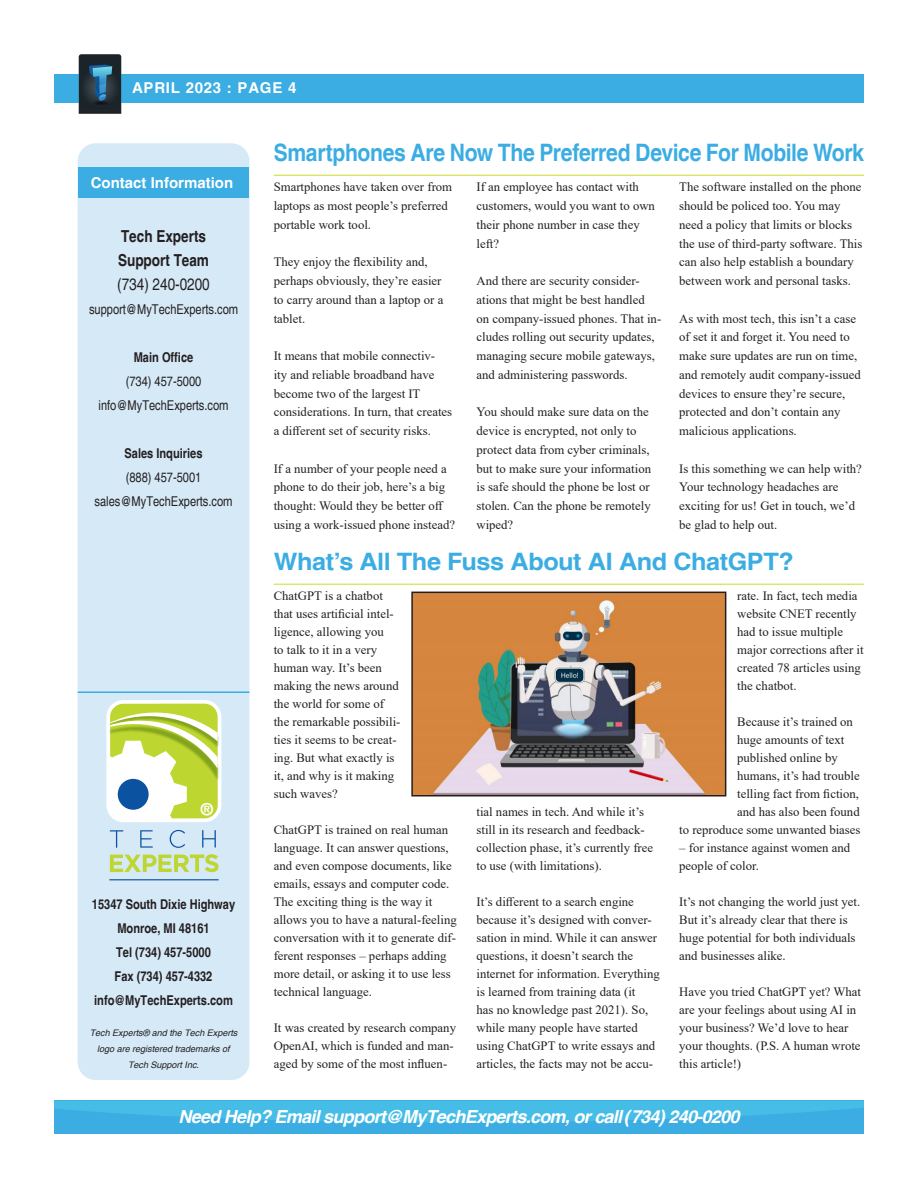
<style>
.page{position:relative;width:918px;height:1188px;background:#fff}
.page>*{position:absolute;margin:0;border:0;box-sizing:border-box;transform-origin:0 0}
.t1{font:700 24px "Helvetica";letter-spacing:-.015em;color:#3bade2;scale:.88 1}
.t2{font:700 24px "Helvetica";letter-spacing:-.015em;color:#3bade2;scale:1.05 1}
.t3{font:italic 700 18px "Helvetica";letter-spacing:-.04em;color:#fff}
.t4{font:700 condensed 16.5px/24px "Helvetica";color:#231f20}
.t5{font:700 16.5px "Helvetica";color:#fff}
.t6{font:700 15px "Helvetica";color:#fff}
.t7{font:700 15px "Helvetica";letter-spacing:.05em;color:#fff}
.t8{font:condensed 13.5px/24px "Helvetica";color:#231f20;text-align:center}
.t9{font:700 condensed 13.5px "Helvetica";color:#231f20}
.t10{font:12.75px/18px "Times New Roman";color:#231f20}
.t11{font:italic 9px/15.8px "Helvetica";color:#231f20;text-align:center}
.s1{font-weight:400}
.s2{font-weight:700}
</style>
<div class="page">
<div style="left:54px;top:1101px;width:810px;height:33px;background:#3bade2"></div>
<svg style="left:54px;top:1101px;width:810px;height:21px"></svg>
<div style="left:54px;top:75px;width:810px;height:28px;background:#3bade2"></div>
<svg style="left:78px;top:54px;width:44px;height:60px;background:#2a4351"></svg>
<div style="left:78px;top:143px;width:171px;height:937px;background:#d6e9f7;border-radius:18px"></div>
<img style="left:94px;top:691px;width:139px;height:141px">
<svg style="left:110px;top:854px;width:108px;height:18px"></svg>
<svg style="left:110px;top:830px;width:13px;height:18px"></svg>
<svg style="left:140px;top:830px;width:13px;height:18px"></svg>
<svg style="left:170px;top:830px;width:15px;height:18px"></svg>
<svg style="left:202px;top:830px;width:14px;height:18px"></svg>
<hr style="left:109px;top:879px;width:110px;height:1px;background:#0b52a1">
<svg style="left:110px;top:704px;width:108px;height:114px;background:#c8da89"></svg>
<div style="left:78px;top:167px;width:171px;height:30px;background:#3bade2"></div>
<hr style="left:78px;top:692px;width:171px;height:1px;background:#3bade2">
<hr style="left:274px;top:175px;width:590px;height:1px;background:#cadb2a">
<hr style="left:274px;top:584px;width:590px;height:1px;background:#cadb2a">
<img style="left:414px;top:595px;width:309px;height:198px">
<div style="left:411px;top:592px;width:315px;height:204px;border:2px solid #231f20"></div>
<p class="t7" style="left:132px;top:79px;width:166px">APRIL 2023 : PAGE 4</p>
<p class="t6" style="left:91px;top:173px;width:144px">Contact Information</p>
<p class="t4" style="left:117px;top:224px;width:94px">Tech Experts<br>Support Team <span class="s1">(734) 240-0200</span></p>
<p class="t8" style="left:89px;top:297px;width:151px">support@MyTechExperts.com</p>
<p class="t8" style="left:126px;top:345px;width:77px"><span class="s2">Main Office </span>(734) 457-5000</p>
<p class="t8" style="left:99px;top:393px;width:131px">info@MyTechExperts.com</p>
<p class="t9" style="left:124px;top:445px;width:80px">Sales Inquiries</p>
<p class="t8" style="left:126px;top:465px;width:77px">(888) 457-5001</p>
<p class="t8" style="left:95px;top:489px;width:139px">sales@MyTechExperts.com</p>
<p class="t5" style="left:201px;top:799px;width:14px">®</p>
<p class="t9" style="left:92px;top:896px;width:145px">15347 South Dixie Highway</p>
<p class="t9" style="left:117px;top:920px;width:94px">Monroe, MI 48161</p>
<p class="t9" style="left:116px;top:944px;width:96px">Tel (734) 457-5000</p>
<p class="t9" style="left:115px;top:968px;width:99px">Fax (734) 457-4332</p>
<p class="t9" style="left:94px;top:992px;width:140px">info@MyTechExperts.com</p>
<p class="t11" style="left:90px;top:1025px;width:149px">Tech Experts® and the Tech Experts logo are registered trademarks of<br>Tech Support Inc.</p>
<p class="t1" style="left:274px;top:138px;width:672px">Smartphones Are Now The Preferred Device For Mobile Work</p>
<p class="t10" style="left:274px;top:177px;width:180px;line-height:18.8px">Smartphones have taken over from laptops as most people’s preferred portable work tool.</p>
<p class="t10" style="left:274px;top:252px;width:171px;line-height:18.8px">They enjoy the flexibility and, perhaps obviously, they’re easier to carry around than a laptop or a tablet.</p>
<p class="t10" style="left:274px;top:346px;width:180px;line-height:18.8px">It means that mobile connectiv-<br>ity and reliable broadband have become two of the largest IT considerations. In turn, that creates a different set of security risks.</p>
<p class="t10" style="left:274px;top:459px;width:183px;line-height:18.8px">If a number of your people need a phone to do their job, here’s a big thought: Would they be better off using a work-issued phone instead?</p>
<p class="t10" style="left:679px;top:177px;width:185px;line-height:18.8px">The software installed on the phone should be policed too. You may need a policy that limits or blocks the use of third-party software. This can also help establish a boundary between work and personal tasks.</p>
<p class="t10" style="left:679px;top:309px;width:183px;line-height:18.8px">As with most tech, this isn’t a case of set it and forget it. You need to make sure updates are run on time, and remotely audit company-issued devices to ensure they’re secure, protected and don’t contain any malicious applications.</p>
<p class="t10" style="left:679px;top:459px;width:184px;line-height:18.8px">Is this something we can help with?<br>Your technology headaches are exciting for us! Get in touch, we’d be glad to help out.</p>
<p class="t2" style="left:274px;top:547px;width:497px">What’s All The Fuss About AI And ChatGPT?</p>
<p class="t10" style="left:274px;top:587px;width:128px">ChatGPT is a chatbot that uses artificial intel&shy;ligence, allowing you<br>to talk to it in a very human way. It’s been making the news around the world for some of the remarkable possibili&shy;ties it seems to be creat&shy;ing. But what exactly is it, and why is it making such waves?</p>
<p class="t10" style="left:274px;top:821px;width:185px">ChatGPT is trained on real human language. It can answer questions, and even compose documents, like emails, essays and computer code.<br>The exciting thing is the way it allows you to have a natural-feeling conversation with it to generate dif&shy;ferent responses – perhaps adding more detail, or asking it to use less technical language.</p>
<p class="t10" style="left:274px;top:1019px;width:184px">It was created by research company<br>OpenAI, which is funded and man&shy;aged by some of the most influen-</p>
<p class="t10" style="left:477px;top:177px;width:180px;line-height:18.8px">If an employee has contact with customers, would you want to own their phone number in case they left?</p>
<p class="t10" style="left:477px;top:271px;width:186px;line-height:18.8px">And there are security consider&shy;ations that might be best handled<br>on company-issued phones. That in&shy;cludes rolling out security updates, managing secure mobile gateways, and administering passwords.</p>
<p class="t10" style="left:477px;top:402px;width:176px;line-height:18.8px">You should make sure data on the device is encrypted, not only to protect data from cyber criminals, but to make sure your information is safe should the phone be lost or stolen. Can the phone be remotely wiped?</p>
<p class="t10" style="left:737px;top:587px;width:128px">rate. In fact, tech media website CNET recently had to issue multiple major corrections after it created 78 articles using the chatbot.</p>
<p class="t10" style="left:737px;top:713px;width:117px">Because it’s trained on</p>
<p class="t10" style="left:737px;top:731px;width:109px">huge amounts of text</p>
<p class="t10" style="left:737px;top:749px;width:102px">published online by</p>
<p class="t10" style="left:737px;top:767px;width:124px">humans, it’s had trouble</p>
<p class="t10" style="left:737px;top:785px;width:123px">telling fact from fiction,</p>
<p class="t10" style="left:737px;top:803px;width:124px">and has also been found</p>
<p class="t10" style="left:679px;top:821px;width:183px">to reproduce some unwanted biases</p>
<p class="t10" style="left:679px;top:839px;width:173px">– for instance against women and people of color.</p>
<p class="t10" style="left:679px;top:893px;width:182px">It’s not changing the world just yet.<br>But it’s already clear that there is huge potential for both individuals and businesses alike.</p>
<p class="t10" style="left:679px;top:983px;width:183px">Have you tried ChatGPT yet? What are your feelings about using AI in your business? We’d love to hear your thoughts. (P.S. A human wrote this article!)</p>
<p class="t10" style="left:477px;top:802px;width:178px">tial names in tech. And while it’s still in its research and feedback&shy;collection phase, it’s currently free to use (with limitations).</p>
<p class="t10" style="left:477px;top:892px;width:185px">It’s different to a search engine because it’s designed with conver&shy;sation in mind. While it can answer questions, it doesn’t search the internet for information. Everything is learned from training data (it<br>has no knowledge past 2021). So, while many people have started using ChatGPT to write essays and articles, the facts may not be accu-</p>
<p class="t3" style="left:179px;top:1106px;width:562px">Need Help? Email support@MyTechExperts.com, or call (734) 240-0200</p>
</div>
